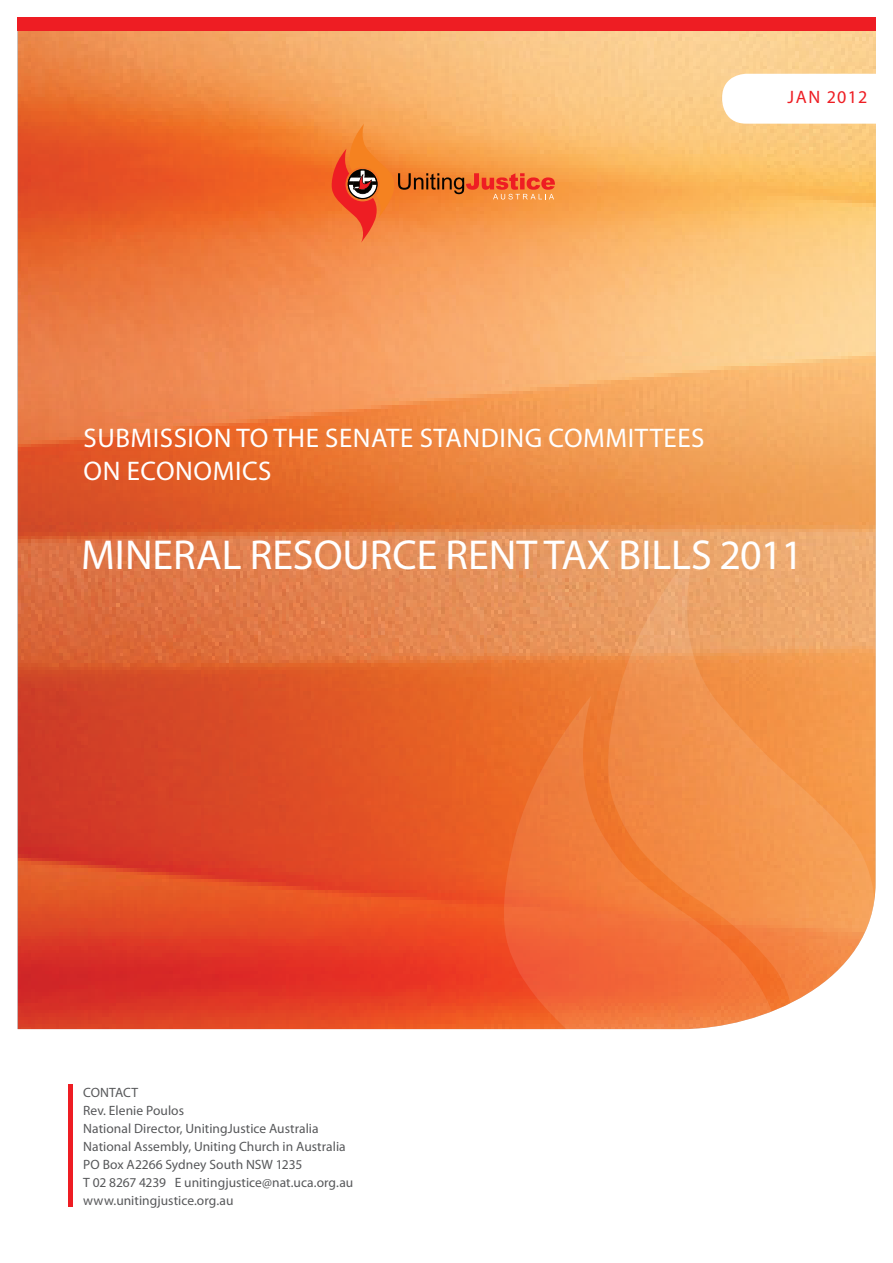
<style>
.page{position:relative;width:893px;height:1263px;background:#fff}
.page>*{position:absolute;margin:0;border:0;box-sizing:border-box;transform-origin:0 0}
.Inquiry_Heading{font:42px "Myriad Pro";color:#fff}
.Organisation_Heading{font:27px/33px "Myriad Pro";letter-spacing:.02em;color:#fff}
.Date{font:18px "Myriad Pro";letter-spacing:.07em;color:#ee1d23}
.Contact_Information{font:13.5px/18px "Myriad Pro";color:#57585a}
</style>
<div class="page">
<img style="left:18px;top:31px;width:858px;height:998px">
<div style="left:68px;top:1084px;width:5px;height:122px;background:#ee1d23"></div>
<svg style="left:502px;top:695px;width:93px;height:335px;background:#ee6d34"></svg>
<svg style="left:595px;top:547px;width:281px;height:483px;background:#f19657"></svg>
<svg style="left:329px;top:124px;width:226px;height:119px;background:#ee8941"></svg>
<svg style="left:722px;top:74px;width:154px;height:50px"></svg>
<div style="left:17px;top:17px;width:859px;height:14px;background:#ee1d23"></div>
<p class="Date" style="left:787px;top:86px;width:81px">JAN 2012</p>
<p class="Organisation_Heading" style="left:84px;top:421px;width:623px">SUBMISSION TO THE SENATE STANDING COMMITTEES<br>ON ECONOMICS</p>
<p class="Inquiry_Heading" style="left:81px;top:529px;width:723px">MINERAL RESOURCE RENT TAX BILLS 2011</p>
<p class="Contact_Information" style="left:83px;top:1083px;width:272px">CONTACT<br>Rev. Elenie Poulos<br>National Director, UnitingJustice Australia National Assembly, Uniting Church in Australia PO Box A2266 Sydney South NSW 1235<br>T 02 8267 4239 E unitingjustice@nat.uca.org.au</p>
<p class="Contact_Information" style="left:83px;top:1191px;width:152px">www.unitingjustice.org.au</p>
</div>
